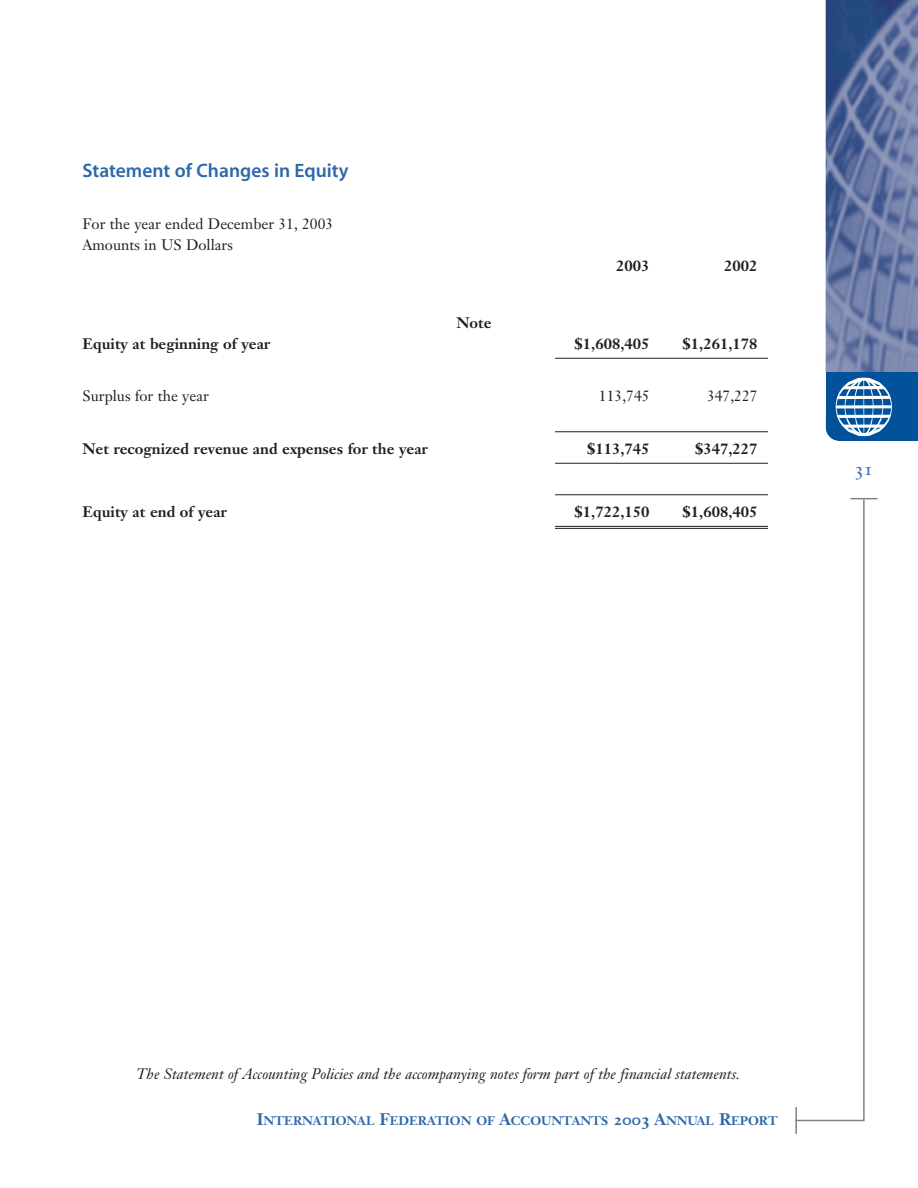
<style>
.page{position:relative;width:918px;height:1188px;background:#fff}
.page>*{position:absolute;margin:0;border:0;box-sizing:border-box;transform-origin:0 0}
.t1{font:19.5px "Myriad MM.565.600";color:#2d68a9}
.t2{font:18px "Janson Text Roman SC";color:#2d68a9}
.t3{font:700 15px "Janson Text";color:#231f20}
.t4{font:italic 15px "Janson Text";color:#231f20}
.t5{font:15px/21px "Janson Text";color:#231f20}
.t6{font:12.3px "Janson Text Bold Os F";color:#2d68a9}
.s1{font-size:16.5px}
</style>
<div class="page">
<svg style="left:850px;top:498px;width:27px;height:1px"></svg>
<hr style="left:795px;top:1107px;width:2px;height:27px;background:#808285">
<hr style="left:796px;top:1120px;width:68px;height:1px;background:#808285">
<hr style="left:863px;top:499px;width:2px;height:622px;background:#808285">
<hr style="left:555px;top:358px;width:213px;height:1px;background:#231f20">
<hr style="left:555px;top:431px;width:213px;height:1px;background:#231f20">
<hr style="left:555px;top:463px;width:213px;height:1px;background:#231f20">
<hr style="left:555px;top:494px;width:213px;height:1px;background:#231f20">
<hr style="left:555px;top:526px;width:213px;height:1px;background:#231f20">
<hr style="left:555px;top:528px;width:213px;height:1px;background:#231f20">
<img style="left:826px;top:0;width:92px;height:372px">
<div style="left:826px;top:372px;width:92px;height:46px;background:#01529a"></div>
<svg style="left:826px;top:377px;width:92px;height:64px"></svg>
<div style="left:835px;top:378px;width:57px;height:57px;border:1px solid #fff;border-radius:50%"></div>
<h1 class="t1" style="left:82px;top:163px;width:268px">Statement of Changes in Equity</h1>
<p class="t5" style="left:82px;top:215px;width:252px">For the year ended December 31, 2003<br>Amounts in US Dollars</p>
<p class="t3" style="left:457px;top:317px;width:36px">Note</p>
<p class="t3" style="left:616px;top:260px;width:35px">2003</p>
<p class="t3" style="left:724px;top:260px;width:35px">2002</p>
<p class="t3" style="left:82px;top:338px;width:189px">Equity at beginning of year</p>
<p class="t3" style="left:575px;top:338px;width:77px">$1,608,405</p>
<p class="t3" style="left:683px;top:338px;width:77px">$1,261,178</p>
<p class="t5" style="left:82px;top:387px;width:128px">Surplus for the year</p>
<p class="t5" style="left:599px;top:387px;width:52px">113,745</p>
<p class="t5" style="left:707px;top:387px;width:52px">347,227</p>
<p class="t3" style="left:82px;top:443px;width:347px">Net recognized revenue and expenses for the year</p>
<p class="t3" style="left:587px;top:443px;width:64px">$113,745</p>
<p class="t3" style="left:695px;top:443px;width:64px">$347,227</p>
<p class="t3" style="left:82px;top:506px;width:146px">Equity at end of year</p>
<p class="t3" style="left:575px;top:506px;width:77px">$1,722,150</p>
<p class="t3" style="left:683px;top:506px;width:77px">$1,608,405</p>
<p class="t2" style="left:855px;top:462px;width:20px">31</p>
<p class="t4" style="left:136px;top:1068px;width:605px">The Statement of Accounting Policies and the accompanying notes form part of the financial statements.</p>
<p class="t6" style="left:257px;top:1115px;width:523px"><span class="s1">I</span>NTERNATIONAL <span class="s1">F</span>EDERATION OF <span class="s1">A</span>CCOUNTANTS <span class="s1">2003 A</span>NNUAL <span class="s1">R</span>EPORT</p>
</div>
